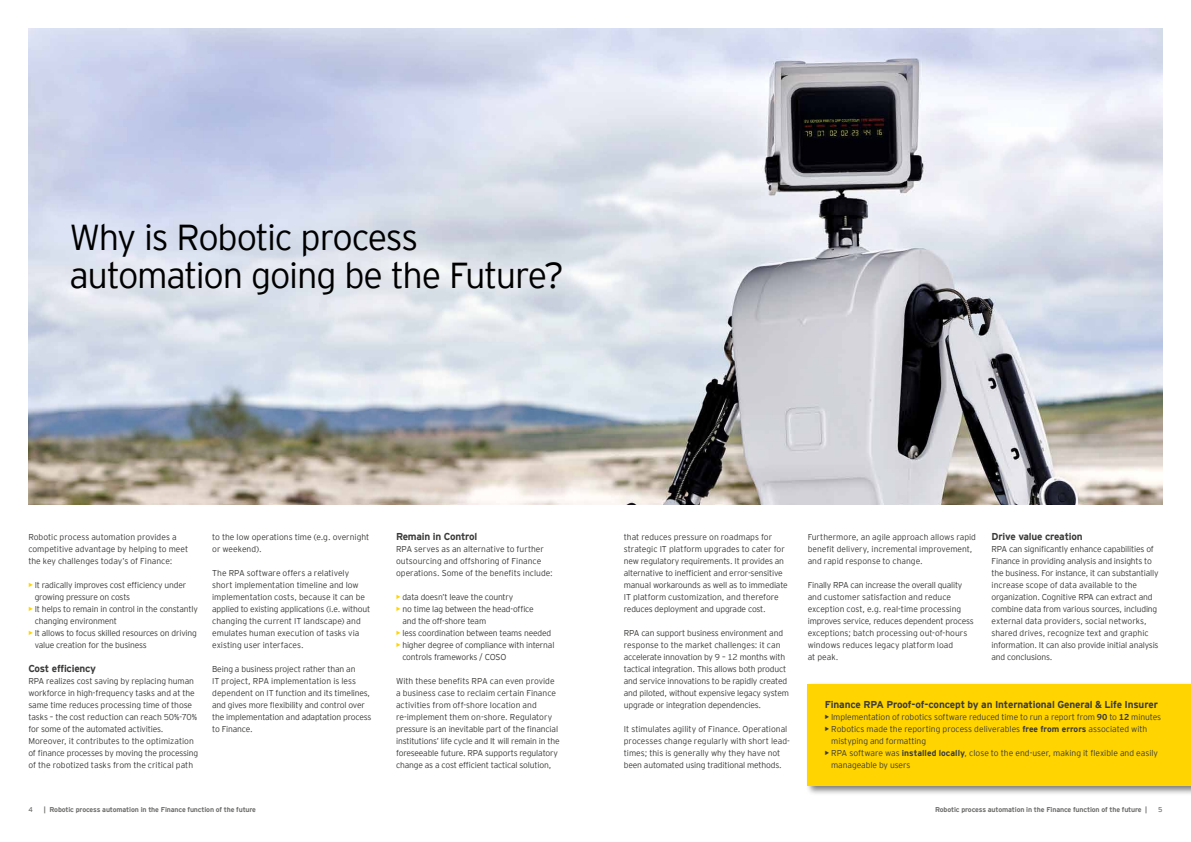
<style>
.page{position:relative;width:1191px;height:842px;background:#fff}
.page>*{position:absolute;margin:0;border:0;box-sizing:border-box;transform-origin:0 0}
.t1{font:300 36px/38px "EY Interstate";letter-spacing:-.04em;color:#000}
.t2{font:700 10px "EY Interstate";letter-spacing:-.02em;color:#3b3b3a}
.t3{font:300 8.5px/12px "EY Interstate";letter-spacing:-.02em;color:#3b3b3a}
.t4{font:300 8.5px/12px "EY Interstate";color:#3b3b3a}
.t5{font:700 7px "EY Interstate";letter-spacing:-.02em;color:#6f6f6e}
.t6{font:7px "EY Interstate";color:#6f6f6e}
.s1{font-weight:700;color:#ffd400}
.s2{font-weight:700}
</style>
<div class="page">
<div style="left:805px;top:682px;width:386px;height:113px;background:#000;opacity:.5"></div>
<div style="left:807px;top:684px;width:384px;height:101px;background:#ffd400"></div>
<img style="left:28px;top:28px;width:1134px;height:476px">
<h1 class="t1" style="left:69px;top:216px;width:496px">Why is Robotic process automation going be the Future?</h1>
<p class="t4" style="left:28px;top:530px;width:161px">Robotic process automation provides a competitive advantage by helping to meet the key challenges today’s of Finance:</p>
<p class="t3" style="left:35px;top:579px;width:153px;text-indent:-6px"><span class="s1">•</span> It radically improves cost efficiency under growing pressure on costs</p>
<p class="t3" style="left:35px;top:603px;width:165px;text-indent:-6px"><span class="s1">•</span> It helps to remain in control in the constantly changing environment</p>
<p class="t3" style="left:35px;top:627px;width:164px;text-indent:-6px"><span class="s1">•</span> It allows to focus skilled resources on driving value creation for the business</p>
<p class="t2" style="left:28px;top:661px;width:69px">Cost efficiency</p>
<p class="t3" style="left:28px;top:674px;width:171px">RPA realizes cost saving by replacing human workforce in high-frequency tasks and at the same time reduces processing time of those tasks – the cost reduction can reach 50%-70% for some of the automated activities.<br>Moreover, it contributes to the optimization of finance processes by moving the processing of the robotized tasks from the critical path</p>
<p class="t4" style="left:212px;top:531px;width:159px">to the low operations time (e.g. overnight or weekend).</p>
<p class="t4" style="left:212px;top:567px;width:160px">The RPA software offers a relatively short implementation timeline and low implementation costs, because it can be applied to existing applications (i.e. without changing the current IT landscape) and emulates human execution of tasks via existing user interfaces.</p>
<p class="t3" style="left:212px;top:663px;width:161px">Being a business project rather than an<br>IT project, RPA implementation is less dependent on IT function and its timelines, and gives more flexibility and control over the implementation and adaptation process to Finance.</p>
<p class="t2" style="left:396px;top:529px;width:83px">Remain in Control</p>
<p class="t4" style="left:396px;top:542px;width:158px">RPA serves as an alternative to further outsourcing and offshoring of Finance operations. Some of the benefits include:</p>
<p class="t3" style="left:396px;top:591px;width:119px"><span class="s1">•</span> data doesn’t leave the country</p>
<p class="t3" style="left:402px;top:603px;width:133px;text-indent:-6px"><span class="s1">•</span> no time lag between the head-office and the off-shore team</p>
<p class="t3" style="left:396px;top:627px;width:157px"><span class="s1">•</span> less coordination between teams needed</p>
<p class="t3" style="left:402px;top:639px;width:154px;text-indent:-6px"><span class="s1">•</span> higher degree of compliance with internal controls frameworks / COSO</p>
<p class="t3" style="left:396px;top:675px;width:165px">With these benefits RPA can even provide a business case to reclaim certain Finance activities from off-shore location and re-implement them on-shore. Regulatory pressure is an inevitable part of the financial institutions’ life cycle and It will remain in the foreseeable future. RPA supports regulatory change as a cost efficient tactical solution,</p>
<p class="t3" style="left:624px;top:531px;width:165px">that reduces pressure on roadmaps for strategic IT platform upgrades to cater for new regulatory requirements. It provides an alternative to inefficient and error-sensitive manual workarounds as well as to immediate IT platform customization, and therefore reduces deployment and upgrade cost.</p>
<p class="t3" style="left:624px;top:627px;width:167px">RPA can support business environment and response to the market challenges: it can accelerate innovation by 9 – 12 months with tactical integration. This allows both product and service innovations to be rapidly created and piloted, without expensive legacy system upgrade or integration dependencies.</p>
<p class="t3" style="left:624px;top:723px;width:168px">It stimulates agility of Finance. Operational processes change regularly with short lead&shy;times; this is generally why they have not been automated using traditional methods.</p>
<p class="t2" style="left:991px;top:529px;width:93px">Drive value creation</p>
<p class="t3" style="left:991px;top:542px;width:169px">RPA can significantly enhance capabilities of Finance in providing analysis and insights to the business. For instance, it can substantially increase scope of data available to the organization. Cognitive RPA can extract and combine data from various sources, including external data providers, social networks, shared drives, recognize text and graphic information. It can also provide initial analysis and conclusions.</p>
<p class="t4" style="left:807px;top:531px;width:170px">Furthermore, an agile approach allows rapid benefit delivery, incremental improvement, and rapid response to change.</p>
<p class="t3" style="left:807px;top:579px;width:168px">Finally RPA can increase the overall quality and customer satisfaction and reduce exception cost, e.g. real-time processing improves service, reduces dependent process exceptions; batch processing out-of-hours windows reduces legacy platform load<br>at peak.</p>
<p class="t2" style="left:824px;top:697px;width:335px">Finance RPA Proof-of-concept by an International General &amp; Life Insurer</p>
<p class="t3" style="left:824px;top:710px;width:338px"><span class="s2">•</span> Implementation of robotics software reduced time to run a report from <span class="s2">90</span> to <span class="s2">12</span> minutes</p>
<p class="t3" style="left:831px;top:722px;width:318px;text-indent:-6px"><span class="s2">•</span> Robotics made the reporting process deliverables <span class="s2">free from errors</span> associated with mistyping and formatting</p>
<p class="t3" style="left:831px;top:747px;width:328px;text-indent:-6px"><span class="s2">•</span> RPA software was <span class="s2">installed locally</span>, close to the end-user, making it flexible and easily manageable by users</p>
<p class="t6" style="left:28px;top:804px;width:6px">4</p>
<p class="t5" style="left:44px;top:804px;width:214px">| Robotic process automation in the Finance function of the future</p>
<p class="t5" style="left:935px;top:804px;width:213px">Robotic process automation in the Finance function of the future |</p>
<p class="t6" style="left:1158px;top:804px;width:6px">5</p>
</div>
